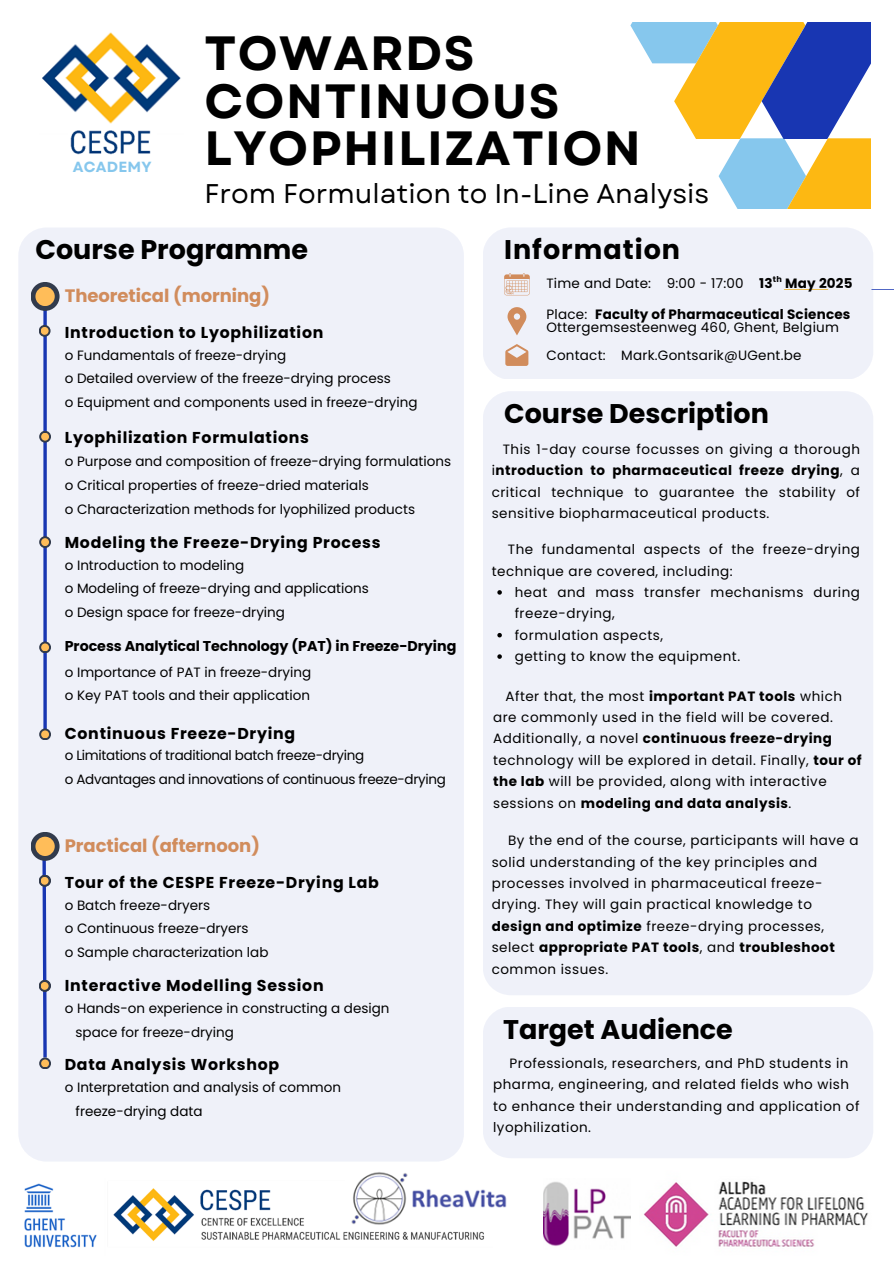
<style>
.page{position:relative;width:894px;height:1264px;background:#fff}
.page>*{position:absolute;margin:0;border:0;box-sizing:border-box;transform-origin:0 0}
.t1{font:700 48px/47.2px "Garet";letter-spacing:.03em;color:#000}
.t2{font:700 27px "Poppins";color:#000}
.t3{font:27px "Garet";color:#000}
.t4{font:700 27px "Poppins";letter-spacing:.035em;color:#000}
.t5{font:700 18px "Poppins";letter-spacing:-.005em;color:#d18c5c}
.t6{font:700 15.75px "Poppins";letter-spacing:.045em;color:#000}
.t7{font:700 14.7px "Garet";letter-spacing:.015em;color:#86c7ed}
.t8{font:700 14.25px "Poppins";letter-spacing:-.005em;color:#000}
.t9{font:13.5px/21.3px "Poppins";letter-spacing:.015em;color:#000;text-align:justify}
.t10{font:13.5px/21.3px "Poppins";letter-spacing:.035em;color:#000}
.t11{font:13.5px "Poppins";letter-spacing:-.02em;color:#000}
.t12{font:700 13.5px "Poppins";letter-spacing:.015em;color:#000}
.t13{font:700 8.1px "Poppins";color:#000}
.s1{font-weight:400}
.s2{font-weight:700}
</style>
<div class="page">
<div style="left:18px;top:227px;width:446px;height:934px;background:#eff1f9;border-radius:28px"></div>
<div style="left:482px;top:227px;width:391px;height:152px;background:#eff1f9;border-radius:28px"></div>
<svg style="left:507px;top:307px;width:19px;height:28px"></svg>
<svg style="left:505px;top:344px;width:23px;height:22px"></svg>
<svg style="left:630px;top:22px;width:240px;height:211px"></svg>
<svg style="left:43px;top:311px;width:4px;height:417px"></svg>
<svg style="left:39px;top:431px;width:12px;height:11px"></svg>
<div style="left:41px;top:433px;width:8px;height:7px;background:#ffbd59;border-radius:50%"></div>
<svg style="left:39px;top:536px;width:12px;height:12px"></svg>
<div style="left:41px;top:538px;width:8px;height:8px;background:#ffbd59;border-radius:50%"></div>
<svg style="left:39px;top:325px;width:12px;height:12px"></svg>
<div style="left:41px;top:327px;width:8px;height:8px;background:#ffbd59;border-radius:50%"></div>
<svg style="left:39px;top:641px;width:12px;height:12px"></svg>
<div style="left:41px;top:643px;width:8px;height:8px;background:#ffbd59;border-radius:50%"></div>
<svg style="left:41px;top:859px;width:7px;height:198px"></svg>
<svg style="left:39px;top:728px;width:12px;height:12px"></svg>
<div style="left:41px;top:730px;width:8px;height:8px;background:#ffbd59;border-radius:50%"></div>
<svg style="left:39px;top:1057px;width:12px;height:12px"></svg>
<div style="left:41px;top:1059px;width:8px;height:8px;background:#ffbd59;border-radius:50%"></div>
<div style="left:31px;top:282px;width:29px;height:29px;background:#323b4c;border-radius:50%"></div>
<div style="left:35px;top:287px;width:20px;height:19px;background:#ffbd59;border-radius:50%"></div>
<svg style="left:39px;top:874px;width:12px;height:12px"></svg>
<div style="left:41px;top:876px;width:8px;height:8px;background:#ffbd59;border-radius:50%"></div>
<div style="left:31px;top:831px;width:29px;height:29px;background:#323b4c;border-radius:50%"></div>
<div style="left:35px;top:836px;width:20px;height:20px;background:#ffbd59;border-radius:50%"></div>
<svg style="left:39px;top:980px;width:12px;height:11px"></svg>
<svg style="left:41px;top:981px;width:8px;height:8px"></svg>
<svg style="left:504px;top:273px;width:25px;height:22px"></svg>
<img style="left:643px;top:1181px;width:226px;height:66px">
<div style="left:483px;top:1007px;width:390px;height:151px;background:#eff1f9"></div>
<img style="left:543px;top:1181px;width:87px;height:65px">
<img style="left:24px;top:1183px;width:460px;height:65px">
<img style="left:345px;top:1172px;width:162px;height:55px">
<div style="left:482px;top:391px;width:391px;height:604px;background:#eff1f9;border-radius:28px"></div>
<img style="left:42px;top:32px;width:139px;height:92px">
<svg style="left:497px;top:590px;width:4px;height:4px"></svg>
<svg style="left:497px;top:633px;width:4px;height:4px"></svg>
<svg style="left:497px;top:654px;width:4px;height:5px"></svg>
<img style="left:70px;top:130px;width:81px;height:25px">
<p class="t7" style="left:73px;top:156px;width:80px">ACADEMY</p>
<p class="t1" style="left:204px;top:30px;width:438px">TOWARDS<br>CONTINUOUS<br>LYOPHILIZATION</p>
<h2 class="t3" style="left:204px;top:174px;width:506px">From Formulation to In-Line Analysis</h2>
<h6 class="t2" style="left:35px;top:230px;width:274px">Course Programme</h6>
<h6 class="t5" style="left:65px;top:283px;width:207px">Theoretical (morning)</h6>
<p class="t6" style="left:65px;top:321px;width:260px">Introduction to Lyophilization</p>
<p class="t9" style="left:65px;top:344px;width:223px">o Fundamentals of freeze-drying</p>
<p class="t9" style="left:65px;top:368px;width:327px">o Detailed overview of the freeze-drying process</p>
<p class="t9" style="left:65px;top:391px;width:354px">o Equipment and components used in freeze-drying</p>
<h6 class="t6" style="left:65px;top:426px;width:246px">Lyophilization Formulations</h6>
<h1 class="t9" style="left:65px;top:451px;width:387px">o Purpose and composition of freeze-drying formulations</h1>
<p class="t9" style="left:65px;top:474px;width:305px">o Critical properties of freeze-dried materials</p>
<p class="t9" style="left:65px;top:498px;width:352px">o Characterization methods for lyophilized products</p>
<p class="t6" style="left:65px;top:531px;width:317px">Modeling the Freeze-Drying Process</p>
<h5 class="t9" style="left:65px;top:554px;width:181px">o Introduction to modeling</h5>
<h3 class="t9" style="left:65px;top:578px;width:305px">o Modeling of freeze-drying and applications</h3>
<p class="t9" style="left:65px;top:601px;width:222px">o Design space for freeze-drying</p>
<p class="t8" style="left:65px;top:636px;width:393px">Process Analytical Technology (PAT) in Freeze-Drying</p>
<h2 class="t9" style="left:65px;top:661px;width:248px">o Importance of PAT in freeze-drying</h2>
<p class="t9" style="left:65px;top:685px;width:247px">o Key PAT tools and their application</p>
<p class="t6" style="left:65px;top:722px;width:232px">Continuous Freeze-Drying</p>
<p class="t11" style="left:65px;top:746px;width:301px">o Limitations of traditional batch freeze-drying</p>
<p class="t11" style="left:65px;top:769px;width:382px">o Advantages and innovations of continuous freeze-drying</p>
<p class="t5" style="left:65px;top:833px;width:196px">Practical (afternoon)</p>
<h6 class="t6" style="left:65px;top:871px;width:315px">Tour of the CESPE Freeze-Drying Lab</h6>
<p class="t9" style="left:65px;top:894px;width:147px">o Batch freeze-dryers</p>
<p class="t9" style="left:65px;top:917px;width:185px">o Continuous freeze-dryers</p>
<p class="t9" style="left:65px;top:941px;width:205px">o Sample characterization lab</p>
<p class="t6" style="left:65px;top:974px;width:260px">Interactive Modelling Session</p>
<p class="t9" style="left:65px;top:997px;width:326px">o Hands-on experience in constructing a design</p>
<p class="t9" style="left:76px;top:1021px;width:160px">space for freeze-drying</p>
<p class="t6" style="left:65px;top:1053px;width:216px">Data Analysis Workshop</p>
<p class="t9" style="left:65px;top:1076px;width:278px">o Interpretation and analysis of common</p>
<p class="t9" style="left:76px;top:1100px;width:128px">freeze-drying data</p>
<h4 class="t4" style="left:504px;top:230px;width:177px">Information</h4>
<p class="t13" style="left:772px;top:273px;width:10px">th</p>
<h4 class="t12" style="left:546px;top:304px;width:305px"><span class="s1">Place:</span> Faculty of Pharmaceutical Sciences</h4>
<h6 class="t9" style="left:546px;top:317px;width:294px">Ottergemsesteenweg 460, Ghent, Belgium</h6>
<h6 class="t9" style="left:546px;top:345px;width:256px">Contact: Mark.Gontsarik@UGent.be</h6>
<p class="t9" style="left:546px;top:272px;width:307px">Time and Date: 9:00 - 17:00 <span class="s2">13 May 2025</span></p>
<p class="t2" style="left:504px;top:395px;width:266px">Course Description</p>
<p class="t9" style="left:491px;top:438px;width:369px;text-indent:11px">This 1-day course focusses on giving a thorough i<span class="s2">ntroduction to pharmaceutical freeze drying</span>, a critical technique to guarantee the stability of sensitive biopharmaceutical products.</p>
<p class="t10" style="left:491px;top:539px;width:369px;text-indent:16px">The fundamental aspects of the freeze-drying technique are covered, including:</p>
<h2 class="t10" style="left:514px;top:581px;width:346px">heat and mass transfer mechanisms during freeze-drying,</h2>
<p class="t10" style="left:514px;top:624px;width:150px">formulation aspects,</p>
<p class="t10" style="left:514px;top:645px;width:227px">getting to know the equipment.</p>
<p class="t10" style="left:493px;top:685px;width:370px;text-indent:12px">After that, the most <span class="s2">important PAT tools</span> which are commonly used in the field will be covered.<br>Additionally, a novel <span class="s2">continuous freeze-drying </span>technology will be explored in detail. Finally, <span class="s2">tour of the lab</span> will be provided, along with interactive sessions on <span class="s2">modeling and data analysis</span>.</p>
<p class="t10" style="left:491px;top:829px;width:368px;text-indent:16px">By the end of the course, participants will have a solid understanding of the key principles and processes involved in pharmaceutical freeze&shy;drying. They will gain practical knowledge to <span class="s2">design and optimize</span> freeze-drying processes, select <span class="s2">appropriate PAT tools</span>, and <span class="s2">troubleshoot </span>common issues.</p>
<h6 class="t2" style="left:503px;top:1010px;width:231px">Target Audience</h6>
<p class="t10" style="left:493px;top:1052px;width:368px;text-indent:16px">Professionals, researchers, and PhD students in pharma, engineering, and related fields who wish to enhance their understanding and application of lyophilization.</p>
</div>
